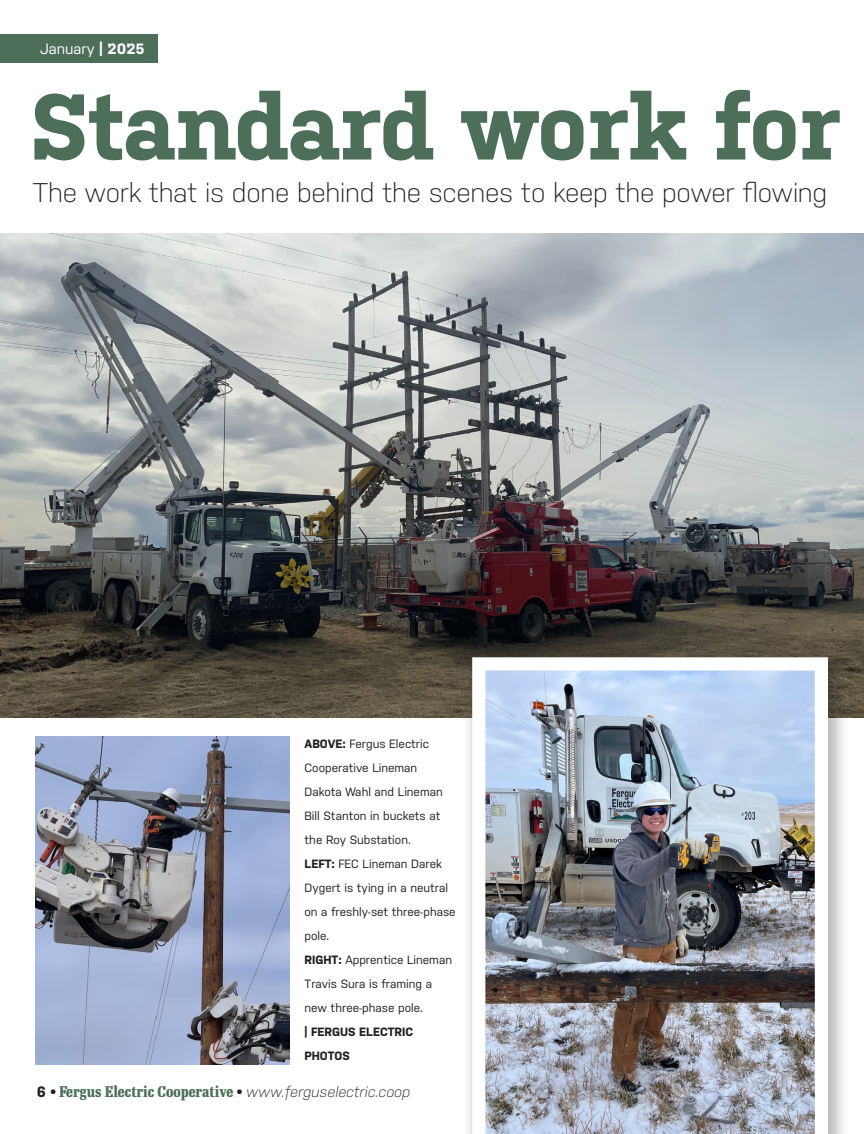
<style>
.page{position:relative;width:864px;height:1134px;background:#fff}
.page>*{position:absolute;margin:0;border:0;box-sizing:border-box;transform-origin:0 0}
.Department_Headline{font:700 93px "Kulturista";letter-spacing:-.01em;color:#4d6f59}
.Headline{font:300 27px "Nudista";letter-spacing:-.01em;color:#231f20}
.t1{font:700 15px "Re Public Cond";color:#4d6f59}
.Running_Head{font:15px "Nudista";color:#fff}
.Photo_Cutline{font:12px/24px "Nudista";color:#231f20}
.s1{font-family:"Kulturista";font-weight:700}
.s2{font-weight:700}
.s3{font-family:"Nudista";color:#231f20}
.s4{font-family:"Nudista";font-weight:300;font-style:italic;color:#231f20}
</style>
<div class="page">
<div style="left:0;top:35px;width:158px;height:28px;background:#4d6f59"></div>
<img style="left:0;top:234px;width:864px;height:483px">
<div style="left:462px;top:647px;width:387px;height:487px;background:#231f20;opacity:.3"></div>
<img style="left:472px;top:657px;width:356px;height:477px">
<img style="left:36px;top:736px;width:254px;height:328px">
<p class="Running_Head" style="left:40px;top:40px;width:106px">January <span class="s1">| 2025</span></p>
<p class="Department_Headline" style="left:31px;top:74px;width:811px">Standard work for</p>
<p class="Headline" style="left:33px;top:177px;width:796px">The work that is done behind the scenes to keep the power flowing</p>
<p class="Photo_Cutline" style="left:305px;top:732px;width:126px"><span class="s2">ABOVE:</span> Fergus Electric</p>
<p class="Photo_Cutline" style="left:305px;top:756px;width:140px">Cooperative Lineman<br>Dakota Wahl and Lineman</p>
<p class="Photo_Cutline" style="left:305px;top:804px;width:137px">Bill Stanton in buckets at the Roy Substation.</p>
<p class="Photo_Cutline" style="left:305px;top:852px;width:153px"><span class="s2">LEFT:</span> FEC Lineman Darek<br>Dygert is tying in a neutral on a freshly-set three-phase pole.</p>
<p class="Photo_Cutline" style="left:305px;top:948px;width:149px"><span class="s2">RIGHT:</span> Apprentice Lineman<br>Travis Sura is framing a new three-phase pole.<br><span class="s2">| FERGUS ELECTRIC<br>PHOTOS</span></p>
<p class="t1" style="left:37px;top:1083px;width:375px"><span class="s3">6 •</span> Fergus Electric Cooperative <span class="s3">•</span> <span class="s4">www.ferguselectric.coop</span></p>
</div>
